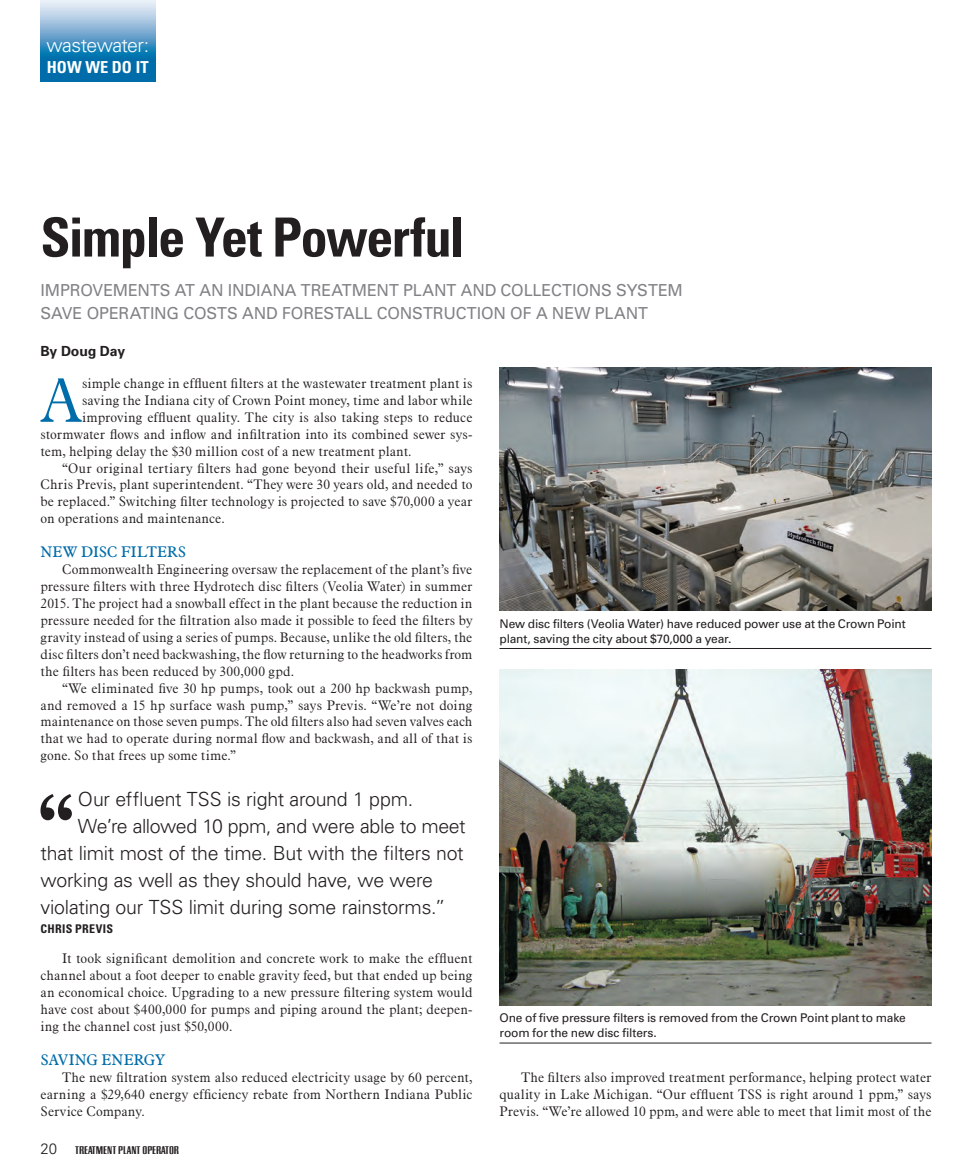
<style>
.page{position:relative;width:972px;height:1175px;background:#fff}
.page>*{position:absolute;margin:0;border:0;box-sizing:border-box;transform-origin:0 0}
.t1{font:87.45px "Aldine 401 BT Bold A";color:#231f20}
.t2{font:300 61.35px "Aldine 721 BT";color:#006daa}
.t3{font:700 condensed 54px "Univers";letter-spacing:-.03em;color:#231f20}
.t4{font:300 19.5px "Univers";letter-spacing:-.015em;color:#231f20}
.t5{font:300 19.5px "Univers";letter-spacing:-.025em;color:#fff}
.t6{font:16.5px/22.5px "Univers";letter-spacing:-.005em;color:#808285}
.t7{font:700 condensed 16.5px "Univers";color:#fff}
.t8{font:15px "Aldine 721 BT";letter-spacing:.005em;color:#006daa}
.t9{font:300 15px "Univers";color:#231f20}
.t10{font:700 13.95px "Univers";letter-spacing:-.01em;color:#231f20}
.t11{font:300 13.5px/17px "Aldine 721 BT";color:#231f20;text-align:justify}
.t12{font:12px/15px "Univers";letter-spacing:-.01em;color:#231f20}
.t13{font:700 condensed 12px "Univers";letter-spacing:.03em;color:#231f20}
.t14{font:11.7px "California Grotesk Bld";color:#231f20}
</style>
<div class="page">
<img style="left:500px;top:669px;width:432px;height:336px">
<img style="left:500px;top:368px;width:432px;height:243px">
<hr style="left:500px;top:648px;width:432px;height:1px;background:#231f20">
<hr style="left:500px;top:1042px;width:432px;height:1px;background:#231f20">
<svg style="left:40px;top:0;width:115px;height:81px;background:#5a9ec8"></svg>
<p class="t5" style="left:47px;top:33px;width:104px">wastewater:</p>
<p class="t7" style="left:47px;top:57px;width:104px">HOW WE DO IT</p>
<p class="t3" style="left:40px;top:204px;width:426px">Simple Yet Powerful</p>
<p class="t6" style="left:40px;top:278px;width:644px">IMPROVEMENTS AT AN INDIANA TREATMENT PLANT AND COLLECTIONS SYSTEM<br>SAVE OPERATING COSTS AND FORESTALL CONSTRUCTION OF A NEW PLANT</p>
<p class="t10" style="left:40px;top:342px;width:86px">By Doug Day</p>
<p class="t2" style="left:40px;top:363px;width:44px">A</p>
<p class="t11" style="left:82px;top:374px;width:392px">simple change in effluent filters at the wastewater treatment plant is</p>
<p class="t11" style="left:82px;top:391px;width:392px">saving the Indiana city of Crown Point money, time and labor while</p>
<p class="t11" style="left:82px;top:408px;width:392px">improving effluent quality. The city is also taking steps to reduce</p>
<p class="t11" style="left:40px;top:425px;width:433px">stormwater flows and inflow and infiltration into its combined sewer sys-</p>
<p class="t11" style="left:40px;top:442px;width:373px">tem, helping delay the $30 million cost of a new treatment plant.</p>
<p class="t11" style="left:62px;top:459px;width:412px">“Our original tertiary filters had gone beyond their useful life,” says</p>
<p class="t11" style="left:40px;top:476px;width:434px">Chris Previs, plant superintendent. “They were 30 years old, and needed to</p>
<p class="t11" style="left:40px;top:493px;width:433px">be replaced.” Switching filter technology is projected to save $70,000 a year</p>
<p class="t11" style="left:40px;top:510px;width:186px">on operations and maintenance.</p>
<p class="t8" style="left:40px;top:543px;width:147px">NEW DISC FILTERS</p>
<p class="t11" style="left:62px;top:561px;width:412px">Commonwealth Engineering oversaw the replacement of the plant’s five</p>
<p class="t11" style="left:40px;top:577px;width:433px">pressure filters with three Hydrotech disc filters (Veolia Water) in summer</p>
<p class="t11" style="left:40px;top:594px;width:434px">2015. The project had a snowball effect in the plant because the reduction in</p>
<p class="t11" style="left:40px;top:611px;width:434px">pressure needed for the filtration also made it possible to feed the filters by</p>
<p class="t11" style="left:40px;top:628px;width:433px">gravity instead of using a series of pumps. Because, unlike the old filters, the</p>
<p class="t11" style="left:40px;top:645px;width:434px">disc filters don’t need backwashing, the flow returning to the headworks from</p>
<p class="t11" style="left:40px;top:662px;width:255px">the filters has been reduced by 300,000 gpd.</p>
<p class="t11" style="left:62px;top:679px;width:412px">“We eliminated five 30 hp pumps, took out a 200 hp backwash pump,</p>
<p class="t11" style="left:40px;top:696px;width:433px">and removed a 15 hp surface wash pump,” says Previs. “We’re not doing</p>
<p class="t11" style="left:40px;top:713px;width:434px">maintenance on those seven pumps. The old filters also had seven valves each</p>
<p class="t11" style="left:40px;top:730px;width:434px">that we had to operate during normal flow and backwash, and all of that is</p>
<p class="t11" style="left:40px;top:747px;width:197px">gone. So that frees up some time.”</p>
<p class="t12" style="left:500px;top:615px;width:408px">New disc filters (Veolia Water) have reduced power use at the Crown Point plant, saving the city about $70,000 a year.</p>
<p class="t1" style="left:39px;top:771px;width:41px">“</p>
<p class="t4" style="left:78px;top:787px;width:337px">Our effluent TSS is right around 1 ppm.</p>
<p class="t4" style="left:78px;top:814px;width:389px">We’re allowed 10 ppm, and were able to meet</p>
<p class="t4" style="left:41px;top:841px;width:425px">that limit most of the time. But with the filters not</p>
<p class="t4" style="left:41px;top:868px;width:394px">working as well as they should have, we were</p>
<p class="t4" style="left:41px;top:895px;width:407px">violating our TSS limit during some rainstorms.”</p>
<p class="t13" style="left:40px;top:921px;width:74px">CHRIS PREVIS</p>
<p class="t11" style="left:40px;top:950px;width:434px;text-indent:22px">It took significant demolition and concrete work to make the effluent channel about a foot deeper to enable gravity feed, but that ended up being an economical choice. Upgrading to a new pressure filtering system would have cost about $400,000 for pumps and piping around the plant; deepen&shy;ing the channel cost just $50,000.</p>
<p class="t8" style="left:40px;top:1050px;width:127px">SAVING ENERGY</p>
<p class="t11" style="left:40px;top:1068px;width:434px;text-indent:22px">The new filtration system also reduced electricity usage by 60 percent, earning a $29,640 energy efficiency rebate from Northern Indiana Public Service Company.</p>
<p class="t11" style="left:500px;top:1068px;width:434px;text-indent:22px">The filters also improved treatment performance, helping protect water quality in Lake Michigan. “Our effluent TSS is right around 1 ppm,” says Previs. “We’re allowed 10 ppm, and were able to meet that limit most of the</p>
<p class="t12" style="left:500px;top:1010px;width:408px">One of five pressure filters is removed from the Crown Point plant to make room for the new disc filters.</p>
<p class="t9" style="left:40px;top:1139px;width:18px">20</p>
<p class="t14" style="left:75px;top:1142px;width:105px">TREATMENT PLANT OPERATOR</p>
</div>
